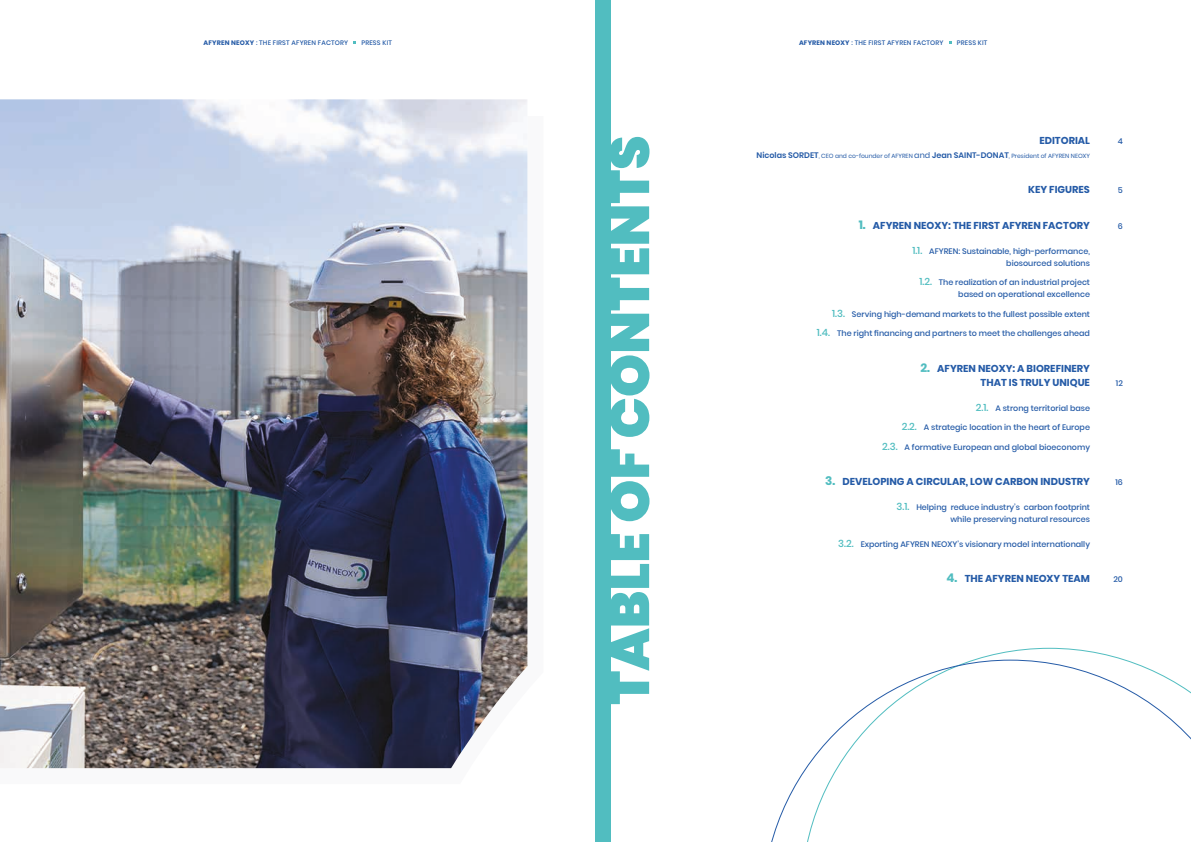
<style>
.page{position:relative;width:1191px;height:842px;background:#fff}
.page>*{position:absolute;margin:0;border:0;box-sizing:border-box;transform-origin:0 0}
.t1{font:700 10px/14px "Poppins";color:#255ba7;text-align:right}
.t2{font:500 8px/12px "Poppins";color:#255ba7;text-align:right}
.t3{font:500 6.5px "Poppins";letter-spacing:.025em;color:#255ba7}
.t4{font:6px "Poppins";color:#255ba7}
.s1{font-weight:700}
.s2{font-weight:600;font-size:8px}
.s3{font-size:8px}
.s4{font-size:12px;color:#51bdc0}
.s5{font-size:10px;color:#51bdc0}
</style>
<div class="page">
<img style="left:0;top:99px;width:527px;height:669px">
<div style="left:595px;top:0;width:16px;height:842px;background:#51bdc0"></div>
<svg style="left:771px;top:659px;width:420px;height:183px"></svg>
<svg style="left:611px;top:137px;width:38px;height:567px"></svg>
<p class="t3" style="left:203px;top:39px;width:146px"><span class="s1">AFYREN NEOXY</span> : THE FIRST AFYREN FACTORY</p>
<p class="t3" style="left:361px;top:39px;width:32px">PRESS KIT</p>
<p class="t3" style="left:799px;top:39px;width:146px"><span class="s1">AFYREN NEOXY</span> : THE FIRST AFYREN FACTORY</p>
<p class="t3" style="left:957px;top:39px;width:32px">PRESS KIT</p>
<p class="t1" style="left:1039px;top:134px;width:52px">EDITORIAL</p>
<p class="t4" style="left:756px;top:152px;width:335px"><span class="s2">Nicolas SORDET</span>, CEO and co-founder of AFYREN <span class="s3">and</span> <span class="s2">Jean SAINT-DONAT</span>, President of AFYREN NEOXY</p>
<p class="t1" style="left:1028px;top:183px;width:63px">KEY FIGURES</p>
<p class="t1" style="left:858px;top:219px;width:233px"><span class="s4">1.</span> AFYREN NEOXY: THE FIRST AFYREN FACTORY</p>
<p class="t2" style="left:912px;top:245px;width:179px"><span class="s5">1.1.</span> AFYREN: Sustainable, high-performance, biosourced solutions</p>
<p class="t2" style="left:919px;top:276px;width:172px"><span class="s5">1.2.</span> The realization of an industrial project based on operational excellence</p>
<p class="t2" style="left:832px;top:308px;width:259px"><span class="s5">1.3.</span> Serving high-demand markets to the fullest possible extent</p>
<p class="t2" style="left:817px;top:328px;width:275px"><span class="s5">1.4.</span> The right financing and partners to meet the challenges ahead</p>
<p class="t1" style="left:920px;top:362px;width:171px"><span class="s4">2.</span> AFYREN NEOXY: A BIOREFINERY<br>THAT IS TRULY UNIQUE</p>
<p class="t2" style="left:975px;top:402px;width:116px"><span class="s5">2.1.</span> A strong territorial base</p>
<p class="t2" style="left:901px;top:421px;width:190px"><span class="s5">2.2.</span> A strategic location in the heart of Europe</p>
<p class="t2" style="left:882px;top:441px;width:209px"><span class="s5">2.3.</span> A formative European and global bioeconomy</p>
<p class="t1" style="left:825px;top:475px;width:266px"><span class="s4">3.</span> DEVELOPING A CIRCULAR, LOW CARBON INDUSTRY</p>
<p class="t2" style="left:896px;top:501px;width:195px"><span class="s5">3.1.</span> Helping reduce industry’s carbon footprint while preserving natural resources</p>
<p class="t2" style="left:838px;top:538px;width:253px"><span class="s5">3.2.</span> Exporting AFYREN NEOXY’s visionary model internationally</p>
<p class="t1" style="left:946px;top:572px;width:145px"><span class="s4">4.</span> THE AFYREN NEOXY TEAM</p>
<p class="t2" style="left:1117px;top:135px;width:7px">4</p>
<p class="t2" style="left:1118px;top:185px;width:6px">5</p>
<p class="t2" style="left:1118px;top:220px;width:6px">6</p>
<p class="t2" style="left:1116px;top:377px;width:8px">12</p>
<p class="t2" style="left:1115px;top:476px;width:9px">16</p>
<p class="t2" style="left:1113px;top:573px;width:11px">20</p>
</div>
